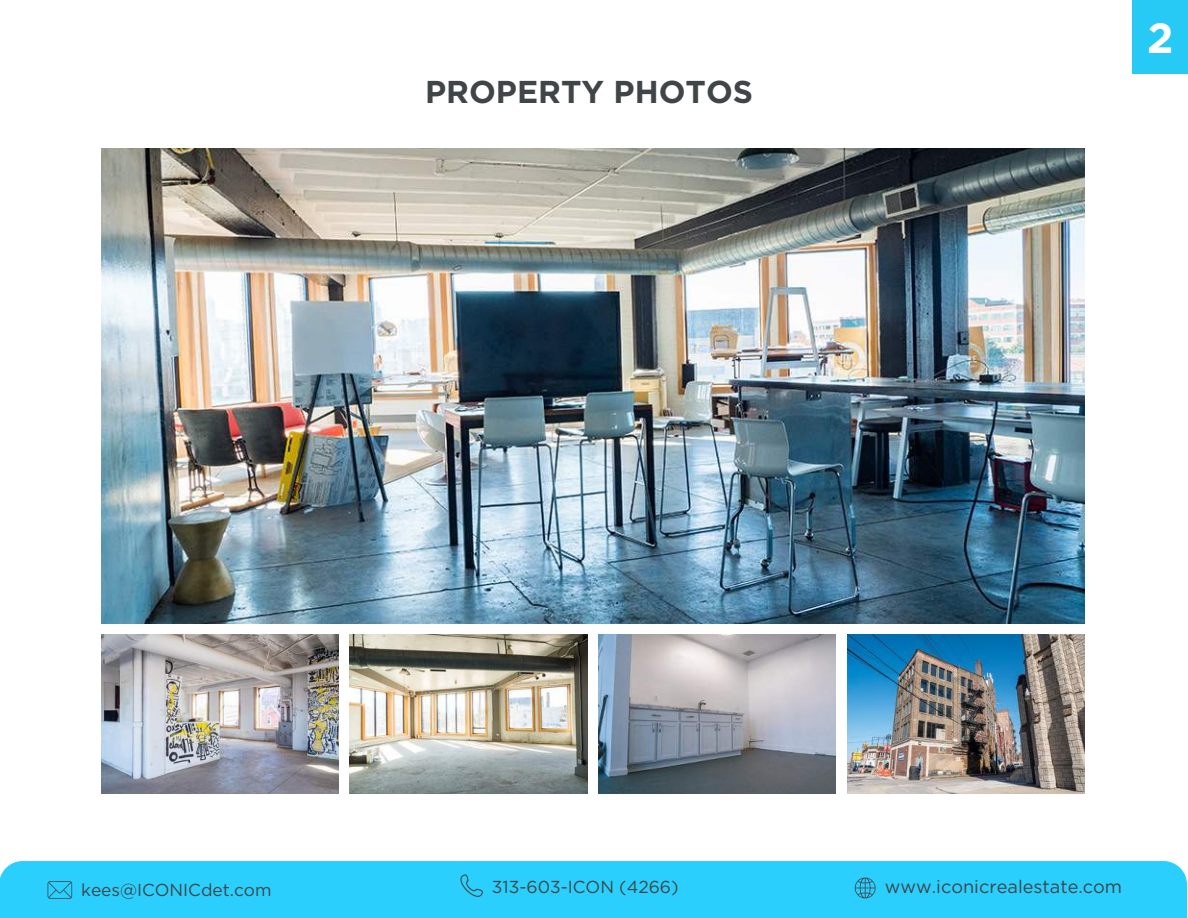
<style>
.page{position:relative;width:1188px;height:918px;background:#fff}
.page>*{position:absolute;margin:0;border:0;box-sizing:border-box;transform-origin:0 0}
.t1{font:700 42.15px "Gotham";color:#fff}
.t2{font:700 31.65px "Gotham";color:#404548}
.t3{font:18.15px "Gotham";color:#404548}
.t4{font:17.25px "Gotham";color:#404548}
</style>
<div class="page">
<img style="left:101px;top:149px;width:984px;height:475px">
<img style="left:101px;top:635px;width:238px;height:159px">
<img style="left:599px;top:635px;width:237px;height:159px">
<img style="left:847px;top:635px;width:238px;height:159px">
<img style="left:350px;top:635px;width:237px;height:159px">
<div style="left:0;top:861px;width:1187px;height:57px;background:#2acffd"></div>
<svg style="left:460px;top:874px;width:23px;height:23px"></svg>
<svg style="left:48px;top:881px;width:24px;height:18px"></svg>
<svg style="left:854px;top:877px;width:22px;height:22px"></svg>
<div style="left:1132px;top:0;width:56px;height:74px;background:#27c9f5"></div>
<h2 class="t2" style="left:425px;top:71px;width:329px">PROPERTY PHOTOS</h2>
<h1 class="t1" style="left:1147px;top:11px;width:28px">2</h1>
<p class="t4" style="left:81px;top:879px;width:192px">kees@ICONICdet.com</p>
<p class="t4" style="left:492px;top:876px;width:188px">313-603-ICON (4266)</p>
<p class="t3" style="left:885px;top:875px;width:239px">www.iconicrealestate.com</p>
</div>
